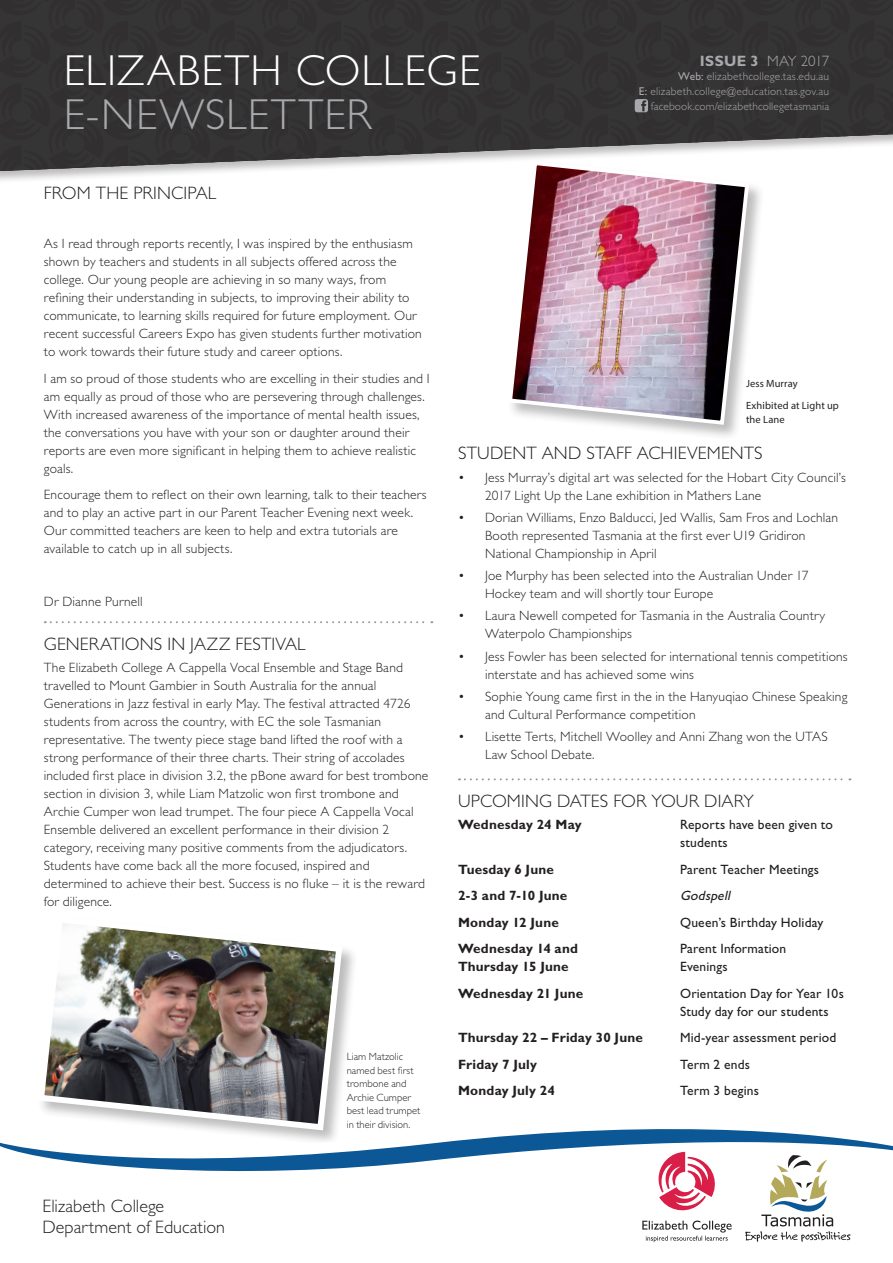
<style>
.page{position:relative;width:893px;height:1263px;background:#fff}
.page>*{position:absolute;margin:0;border:0;box-sizing:border-box;transform-origin:0 0}
.t1{font:300 43.5px/43.5px "Gill Sans Std";letter-spacing:.025em;color:#fff}
.EC_Heading_2_no_line{font:300 18px/21px "Gill Sans Std";letter-spacing:.005em;color:#231f20}
.EC_Heading_2{font:300 18px "Gill Sans Std";letter-spacing:.01em;color:#231f20}
.t2{font:300 15px "Gill Sans Std";letter-spacing:-.04em;color:#a8a9ad}
.EC_Body{font:300 13.5px/18px "Gill Sans Std";letter-spacing:.015em;color:#231f20}
.EC_Body-2{font:13.5px/18px "Gill Sans Std";letter-spacing:.015em;color:#231f20}
.EC_Body-3{font:700 13.5px "Gill Sans Std";letter-spacing:.015em;color:#231f20}
.EC_Body-4{font:italic 13.5px "Gill Sans Std";color:#231f20}
.EC_Body-5{font:300 11.4px/15px "Gill Sans Std";letter-spacing:.015em;color:#a8a9ad;text-align:right}
.EC_Body-6{font:300 10.5px/13.5px "Gill Sans Std";letter-spacing:.005em;color:#231f20}
.EC_Body-7{font:10.5px/13.5px "Myriad Pro";letter-spacing:.01em;color:#231f20}
.s1{color:#a8a9ad}
.s2{font-weight:700}
.s3{font-weight:400}
</style>
<div class="page">
<div style="left:0;top:0;width:893px;height:185px;background:#231f20;opacity:.3"></div>
<svg style="left:45px;top:621px;width:387px;height:2px"></svg>
<div style="left:37px;top:915px;width:322px;height:231px;background:#231f20;opacity:.3"></div>
<img style="left:37px;top:915px;width:309px;height:206px">
<svg style="left:0;top:0;width:893px;height:171px"></svg>
<svg style="left:459px;top:778px;width:391px;height:2px"></svg>
<div style="left:507px;top:160px;width:258px;height:281px;background:#231f20;opacity:.3"></div>
<img style="left:506px;top:159px;width:245px;height:268px">
<svg style="left:37px;top:1121px;width:618px;height:122px"></svg>
<svg style="left:0;top:1129px;width:893px;height:113px"></svg>
<p class="t1" style="left:64px;top:49px;width:418px">ELIZABETH COLLEGE<br><span class="s1">E-NEWSLETTER</span></p>
<p class="t2" style="left:700px;top:52px;width:131px"><span class="s2">ISSUE 3</span> MAY 2017</p>
<p class="EC_Body-5" style="left:639px;top:69px;width:192px"><span class="s3">Web:</span> elizabethcollege.tas.edu.au<br><span class="s3">E:</span> elizabeth.college@education.tas.gov.au facebook.com/elizabethcollegetasmania</p>
<p class="EC_Heading_2_no_line" style="left:44px;top:183px;width:174px">FROM THE PRINCIPAL</p>
<p class="EC_Body" style="left:44px;top:235px;width:380px">As I read through reports recently, I was inspired by the enthusiasm shown by teachers and students in all subjects offered across the college. Our young people are achieving in so many ways, from refining their understanding in subjects, to improving their ability to communicate, to learning skills required for future employment. Our recent successful Careers Expo has given students further motivation to work towards their future study and career options.</p>
<p class="EC_Body" style="left:44px;top:369px;width:387px">I am so proud of those students who are excelling in their studies and I am equally as proud of those who are persevering through challenges.<br>With increased awareness of the importance of mental health issues, the conversations you have with your son or daughter around their reports are even more significant in helping them to achieve realistic goals.</p>
<p class="EC_Body" style="left:44px;top:486px;width:384px">Encourage them to reflect on their own learning, talk to their teachers and to play an active part in our Parent Teacher Evening next week.<br>Our committed teachers are keen to help and extra tutorials are available to catch up in all subjects.</p>
<p class="EC_Body" style="left:44px;top:593px;width:100px">Dr Dianne Purnell</p>
<p class="EC_Heading_2" style="left:44px;top:634px;width:263px">GENERATIONS IN JAZZ FESTIVAL</p>
<p class="EC_Body" style="left:44px;top:659px;width:386px">The Elizabeth College A Cappella Vocal Ensemble and Stage Band travelled to Mount Gambier in South Australia for the annual Generations in Jazz festival in early May. The festival attracted 4726 students from across the country, with EC the sole Tasmanian representative. The twenty piece stage band lifted the roof with a strong performance of their three charts. Their string of accolades included first place in division 3.2, the pBone award for best trombone section in division 3, while Liam Matzolic won first trombone and Archie Cumper won lead trumpet. The four piece A Cappella Vocal Ensemble delivered an excellent performance in their division 2 category, receiving many positive comments from the adjudicators.<br>Students have come back all the more focused, inspired and determined to achieve their best. Success is no fluke – it is the reward for diligence.</p>
<p class="EC_Heading_2_no_line" style="left:43px;top:1196px;width:184px">Elizabeth College<br>Department of Education</p>
<p class="EC_Body-6" style="left:347px;top:1050px;width:75px">Liam Matzolic named best first trombone and<br>Archie Cumper best lead trumpet in their division.</p>
<p class="EC_Body-7" style="left:746px;top:377px;width:53px">Jess Murray</p>
<p class="EC_Body-7" style="left:746px;top:399px;width:94px">Exhibited at Light up the Lane</p>
<p class="EC_Heading_2_no_line" style="left:458px;top:443px;width:306px">STUDENT AND STAFF ACHIEVEMENTS</p>
<p class="EC_Body" style="left:485px;top:468px;width:362px;text-indent:-27px">• Jess Murray’s digital art was selected for the Hobart City Council’s<br>2017 Light Up the Lane exhibition in Mathers Lane</p>
<p class="EC_Body" style="left:485px;top:508px;width:355px;text-indent:-27px">• Dorian Williams, Enzo Balducci, Jed Wallis, Sam Fros and Lochlan<br>Booth represented Tasmania at the first ever U19 Gridiron<br>National Championship in April</p>
<p class="EC_Body" style="left:485px;top:567px;width:325px;text-indent:-27px">• Joe Murphy has been selected into the Australian Under 17<br>Hockey team and will shortly tour Europe</p>
<p class="EC_Body" style="left:485px;top:607px;width:342px;text-indent:-27px">• Laura Newell competed for Tasmania in the Australia Country<br>Waterpolo Championships</p>
<p class="EC_Body" style="left:485px;top:647px;width:364px;text-indent:-27px">• Jess Fowler has been selected for international tennis competitions interstate and has achieved some wins</p>
<p class="EC_Body" style="left:485px;top:687px;width:364px;text-indent:-27px">• Sophie Young came first in the in the Hanyuqiao Chinese Speaking and Cultural Performance competition</p>
<p class="EC_Body" style="left:485px;top:728px;width:344px;text-indent:-27px">• Lisette Terts, Mitchell Woolley and Anni Zhang won the UTAS<br>Law School Debate.</p>
<p class="EC_Heading_2" style="left:458px;top:791px;width:297px">UPCOMING DATES FOR YOUR DIARY</p>
<p class="EC_Body-3" style="left:458px;top:817px;width:125px">Wednesday 24 May</p>
<p class="EC_Body-2" style="left:680px;top:816px;width:154px">Reports have been given to students</p>
<p class="EC_Body-3" style="left:458px;top:861px;width:97px">Tuesday 6 June</p>
<p class="EC_Body-2" style="left:680px;top:860px;width:141px">Parent Teacher Meetings</p>
<p class="EC_Body-3" style="left:458px;top:888px;width:111px">2-3 and 7-10 June</p>
<p class="EC_Body-4" style="left:680px;top:888px;width:55px">Godspell</p>
<p class="EC_Body-3" style="left:458px;top:914px;width:102px">Monday 12 June</p>
<p class="EC_Body-2" style="left:680px;top:913px;width:145px">Queen’s Birthday Holiday</p>
<p class="EC_Body-3" style="left:458px;top:941px;width:122px">Wednesday 14 and</p>
<p class="EC_Body-2" style="left:680px;top:940px;width:108px">Parent Information</p>
<p class="EC_Body-3" style="left:458px;top:959px;width:112px">Thursday 15 June</p>
<p class="EC_Body-2" style="left:680px;top:958px;width:49px">Evenings</p>
<p class="EC_Body-3" style="left:458px;top:985px;width:127px">Wednesday 21 June</p>
<p class="EC_Body-2" style="left:680px;top:984px;width:165px">Orientation Day for Year 10s<br>Study day for our students</p>
<p class="EC_Body-3" style="left:458px;top:1030px;width:186px">Thursday 22 – Friday 30 June</p>
<p class="EC_Body-2" style="left:680px;top:1029px;width:158px">Mid-year assessment period</p>
<p class="EC_Body-3" style="left:458px;top:1056px;width:81px">Friday 7 July</p>
<p class="EC_Body-2" style="left:680px;top:1055px;width:71px">Term 2 ends</p>
<p class="EC_Body-3" style="left:458px;top:1083px;width:98px">Monday July 24</p>
<p class="EC_Body-2" style="left:680px;top:1082px;width:80px">Term 3 begins</p>
</div>
